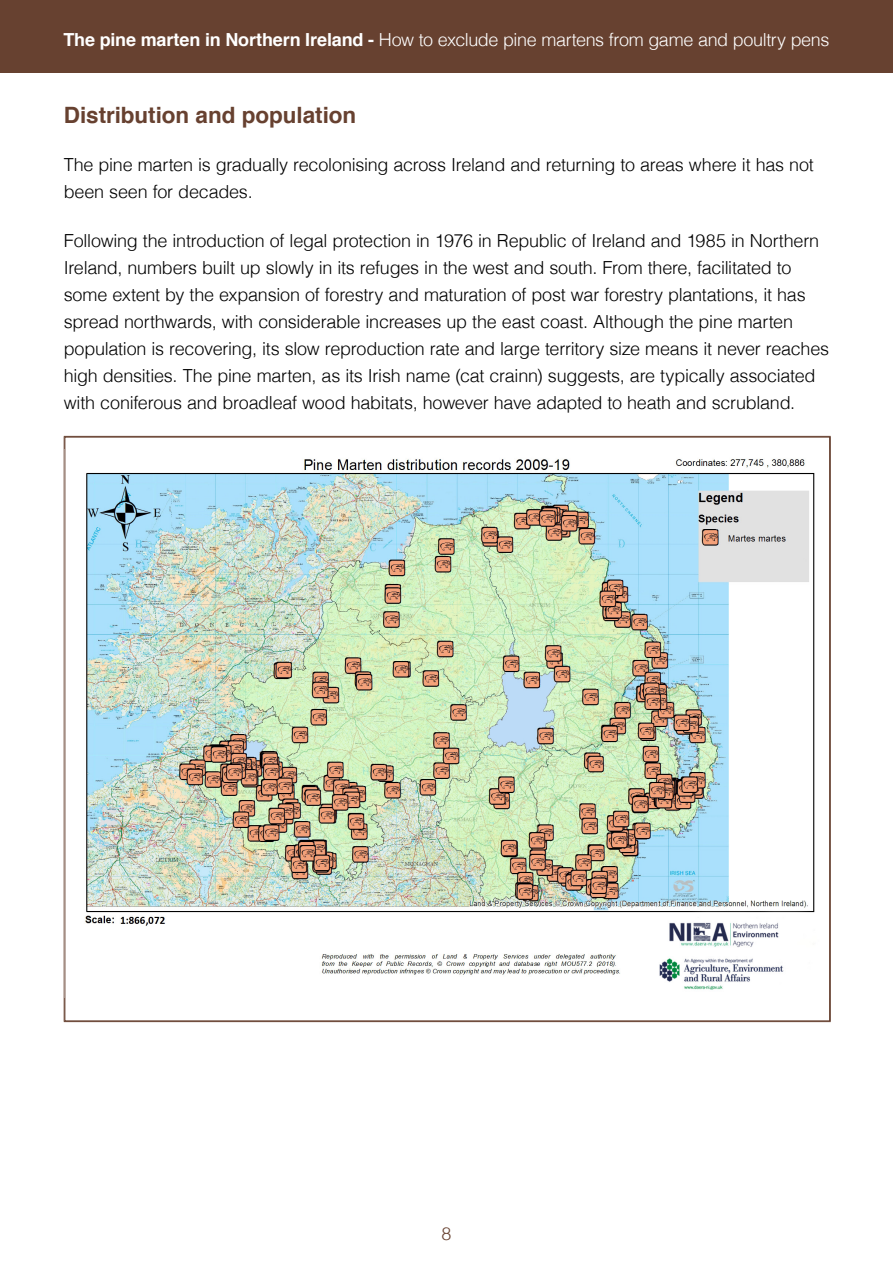
<style>
.page{position:relative;width:893px;height:1263px;background:#fff}
.page>*{position:absolute;margin:0;border:0;box-sizing:border-box;transform-origin:0 0}
.t1{font:700 22.5px "Helvetica";color:#674130}
.t2{font:300 18px/27px "Helvetica";letter-spacing:-.015em;color:#000}
.t3{font:300 18px "Helvetica";letter-spacing:-.025em;color:#fff}
.t4{font:300 18px "Helvetica";color:#674130}
.s1{font-weight:700}
</style>
<div class="page">
<div style="left:0;top:0;width:893px;height:72px;background:#674130"></div>
<hr style="left:64px;top:436px;width:767px;height:1px;background:#674130">
<hr style="left:64px;top:437px;width:1px;height:584px;background:#674130">
<hr style="left:830px;top:437px;width:1px;height:584px;background:#674130">
<hr style="left:64px;top:1021px;width:767px;height:1px;background:#674130">
<img style="left:85px;top:459px;width:730px;height:531px">
<p class="t3" style="left:63px;top:24px;width:767px"><span class="s1">The pine marten in Northern Ireland -</span> How to exclude pine martens from game and poultry pens</p>
<p class="t1" style="left:64px;top:95px;width:294px">Distribution and population</p>
<p class="t2" style="left:64px;top:150px;width:751px">The pine marten is gradually recolonising across Ireland and returning to areas where it has not been seen for decades.</p>
<p class="t2" style="left:64px;top:226px;width:767px">Following the introduction of legal protection in 1976 in Republic of Ireland and 1985 in Northern Ireland, numbers built up slowly in its refuges in the west and south. From there, facilitated to some extent by the expansion of forestry and maturation of post war forestry plantations, it has spread northwards, with considerable increases up the east coast. Although the pine marten population is recovering, its slow reproduction rate and large territory size means it never reaches high densities. The pine marten, as its Irish name (cat crainn) suggests, are typically associated with coniferous and broadleaf wood habitats, however have adapted to heath and scrubland.</p>
<p class="t4" style="left:441px;top:1219px;width:12px">8</p>
</div>
